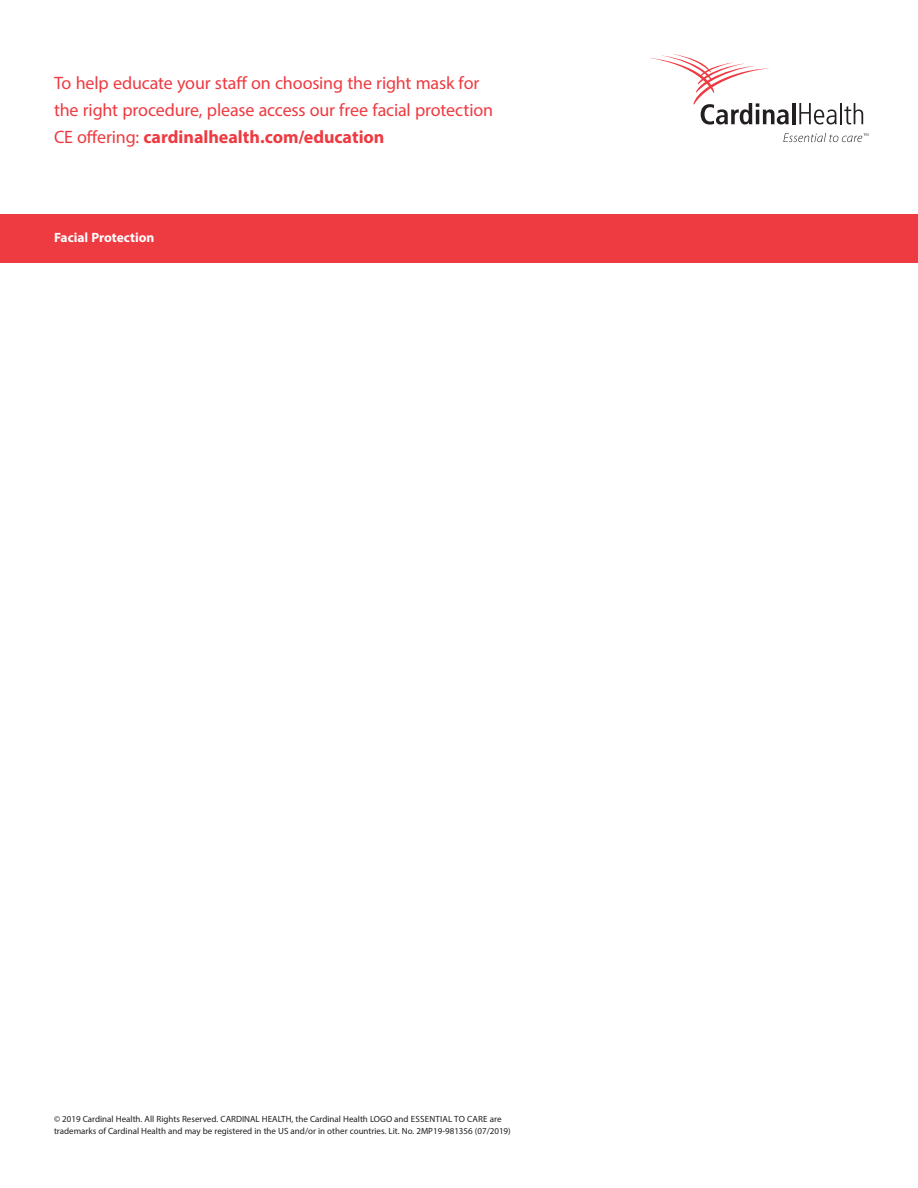
<style>
.page{position:relative;width:918px;height:1188px;background:#fff}
.page>*{position:absolute;margin:0;border:0;box-sizing:border-box;transform-origin:0 0}
.t1{font:18px/27px "Myriad Pro";letter-spacing:-.01em;color:#ee3a41}
.t2{font:700 13.5px "Myriad Pro";color:#fff}
.t3{font:9px/12px "Myriad Pro";color:#231f20}
.s1{font-weight:700}
</style>
<div class="page">
<div style="left:0;top:214px;width:918px;height:49px;background:#ee3a41"></div>
<svg style="left:783px;top:133px;width:86px;height:9px"></svg>
<hr style="left:792px;top:103px;width:4px;height:21px;background:#231f20">
<hr style="left:840px;top:103px;width:2px;height:21px;background:#231f20">
<svg style="left:650px;top:54px;width:139px;height:71px"></svg>
<svg style="left:844px;top:103px;width:19px;height:21px"></svg>
<svg style="left:799px;top:103px;width:38px;height:21px"></svg>
<h1 class="t1" style="left:54px;top:70px;width:441px">To help educate your staff on choosing the right mask for the right procedure, please access our free facial protection<br>CE offering: <span class="s1">cardinalhealth.com/education</span></h1>
<h2 class="t2" style="left:54px;top:228px;width:102px">Facial Protection</h2>
<p class="t3" style="left:54px;top:1113px;width:458px">© 2019 Cardinal Health. All Rights Reserved. CARDINAL HEALTH, the Cardinal Health LOGO and ESSENTIAL TO CARE are trademarks of Cardinal Health and may be registered in the US and/or in other countries. Lit. No. 2MP19-981356 (07/2019)</p>
</div>
